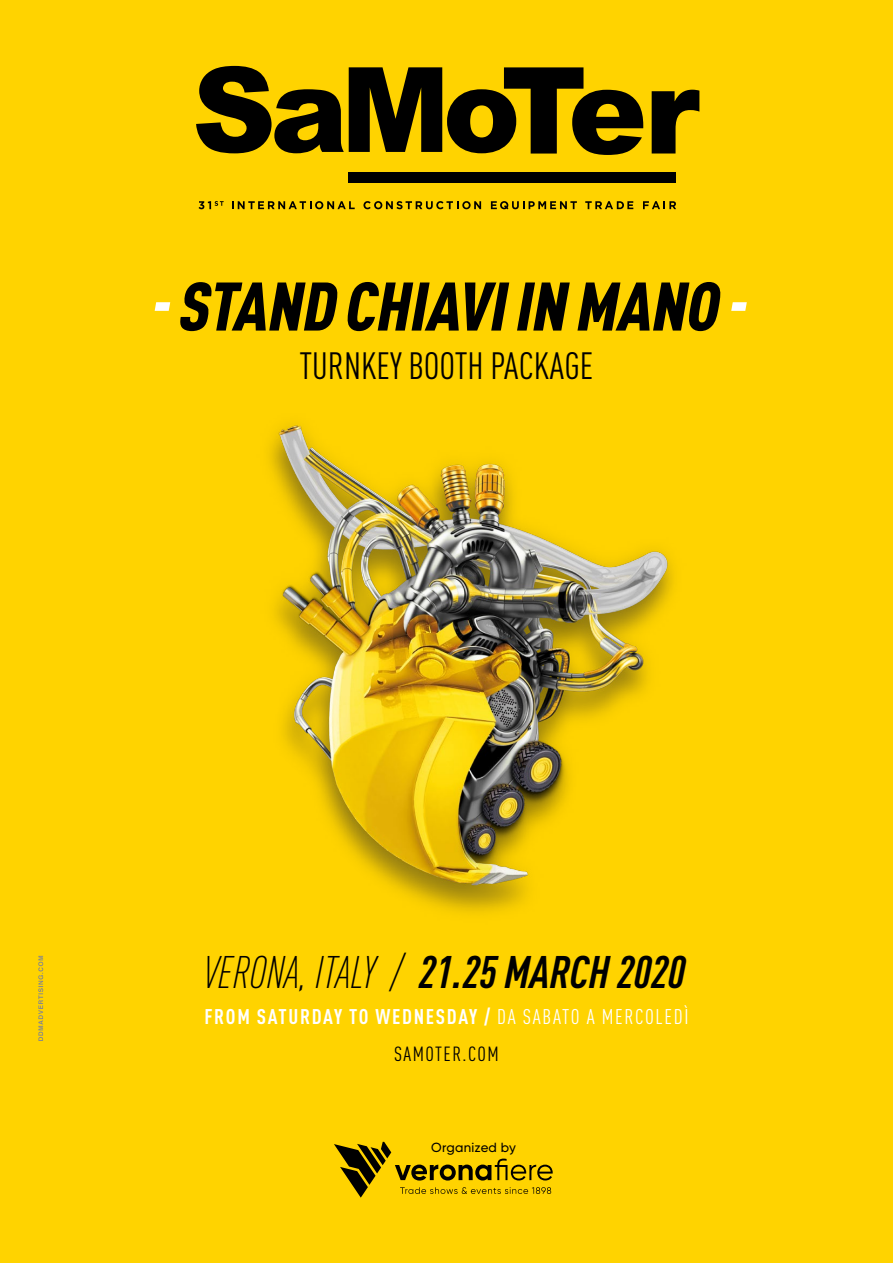
<style>
.page{position:relative;width:893px;height:1263px;background:#ffd300}
.page>*{position:absolute;margin:0;border:0;box-sizing:border-box;transform-origin:0 0}
.t1{font:italic 900 condensed 67.5px "DIN Pro";color:#000}
.t2{font:italic 700 condensed 45px "DIN Pro";color:#000}
.t3{font:condensed 37.5px "DIN Pro";color:#000}
.t4{font:700 condensed 21px "DIN Pro";letter-spacing:.08em;color:#fff}
.t5{font:condensed 20.25px "DIN Pro";letter-spacing:.07em;color:#000}
.t6{font:500 13.2px "Gilroy";letter-spacing:.02em;color:#000}
.s1{color:#fff}
.s2{font-weight:300}
.s3{font-weight:400}
</style>
<div class="page">
<img style="left:269px;top:425px;width:405px;height:488px">
<svg style="left:38px;top:956px;width:5px;height:85px"></svg>
<svg style="left:196px;top:66px;width:447px;height:89px"></svg>
<div style="left:348px;top:173px;width:328px;height:10px;background:#000"></div>
<svg style="left:652px;top:90px;width:47px;height:63px"></svg>
<svg style="left:199px;top:201px;width:25px;height:8px"></svg>
<svg style="left:232px;top:201px;width:123px;height:8px"></svg>
<svg style="left:363px;top:201px;width:118px;height:8px"></svg>
<svg style="left:491px;top:201px;width:86px;height:8px"></svg>
<svg style="left:585px;top:201px;width:48px;height:8px"></svg>
<svg style="left:643px;top:201px;width:33px;height:8px"></svg>
<svg style="left:334px;top:1142px;width:219px;height:55px"></svg>
<h1 class="t1" style="left:148px;top:254px;width:614px"><span class="s1">-</span>STANDCHIAVIIN MANO<span class="s1">-</span></h1>
<h3 class="t3" style="left:299px;top:338px;width:296px">TURNKEY BOOTH PACKAGE</h3>
<h2 class="t2" style="left:203px;top:938px;width:483px"><span class="s2">VERONA, ITALY /</span> 21.25 MARCH 2020</h2>
<p class="t4" style="left:204px;top:1001px;width:486px">FROM SATURDAY TO WEDNESDAY / <span class="s3">DA SABATO A MERCOLEDÌ</span></p>
<p class="t5" style="left:394px;top:1039px;width:106px">SAMOTER.COM</p>
<p class="t6" style="left:431px;top:1140px;width:86px">Organized by</p>
</div>
